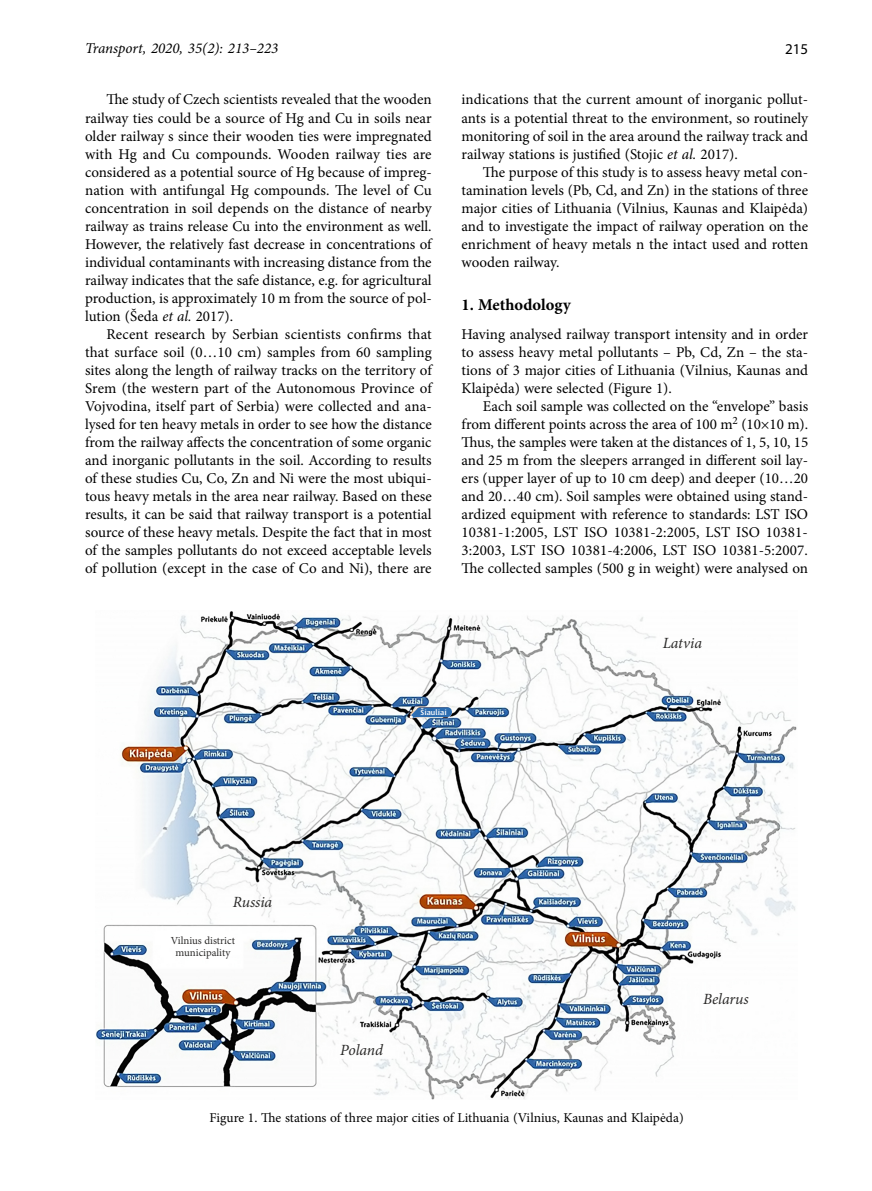
<style>
.page{position:relative;width:872px;height:1191px;background:#fff}
.page>*{position:absolute;margin:0;border:0;box-sizing:border-box;transform-origin:0 0}
.t1{font:700 16.5px "Minion Pro";letter-spacing:.005em;color:#000}
.t2{font:italic 15.6px "Minion Pro";color:#2b2a29}
.t3{font:15px/18px "Minion Pro";color:#000;text-align:justify}
.t4{font:italic 15px "Min Symb";color:#000}
.t5{font:15px "Myriad Pro";color:#000}
.t6{font:13.5px "Minion Pro";color:#000}
.t7{font:10.8px/12.5px "Minion Pro";color:#2b2a29;text-align:center}
.t8{font:600 8.25px "Leksa Sans";color:#fefefe}
.s1{font-style:italic}
</style>
<div class="page">
<img style="left:96px;top:611px;width:701px;height:488px">
<svg style="left:410px;top:706px;width:42px;height:12px"></svg>
<p class="t4" style="left:85px;top:38px;width:195px">Transport, 2020, 35(2): 213–223</p>
<p class="t5" style="left:785px;top:39px;width:25px">215</p>
<p class="t3" style="left:85px;top:91px;width:348px;text-indent:21px">The study of Czech scientists revealed that the wooden railway ties could be a source of Hg and Cu in soils near older railway s since their wooden ties were impregnated with Hg and Cu compounds. Wooden railway ties are considered as a potential source of Hg because of impreg&shy;nation with antifungal Hg compounds. The level of Cu concentration in soil depends on the distance of nearby railway as trains release Cu into the environment as well.<br>However, the relatively fast decrease in concentrations of individual contaminants with increasing distance from the railway indicates that the safe distance, e.g. for agricultural production, is approximately 10 m from the source of pol&shy;lution (Šeda <span class="s1">et al.</span> 2017).</p>
<p class="t3" style="left:85px;top:325px;width:348px;text-indent:21px">Recent research by Serbian scientists confirms that that surface soil (0…10 cm) samples from 60 sampling sites along the length of railway tracks on the territory of Srem (the western part of the Autonomous Province of Vojvodina, itself part of Serbia) were collected and ana&shy;lysed for ten heavy metals in order to see how the distance from the railway affects the concentration of some organic and inorganic pollutants in the soil. According to results of these studies Cu, Co, Zn and Ni were the most ubiqui&shy;tous heavy metals in the area near railway. Based on these results, it can be said that railway transport is a potential source of these heavy metals. Despite the fact that in most of the samples pollutants do not exceed acceptable levels of pollution (except in the case of Co and Ni), there are</p>
<p class="t3" style="left:461px;top:91px;width:348px">indications that the current amount of inorganic pollut&shy;ants is a potential threat to the environment, so routinely monitoring of soil in the area around the railway track and railway stations is justified (Stojic <span class="s1">et al.</span> 2017).</p>
<p class="t3" style="left:461px;top:163px;width:348px;text-indent:21px">The purpose of this study is to assess heavy metal con&shy;tamination levels (Pb, Cd, and Zn) in the stations of three major cities of Lithuania (Vilnius, Kaunas and Klaipėda) and to investigate the impact of railway operation on the enrichment of heavy metals n the intact used and rotten wooden railway.</p>
<p class="t1" style="left:461px;top:295px;width:111px">1. Methodology</p>
<p class="t3" style="left:461px;top:325px;width:348px">Having analysed railway transport intensity and in order to assess heavy metal pollutants – Pb, Cd, Zn – the sta&shy;tions of 3 major cities of Lithuania (Vilnius, Kaunas and Klaipėda) were selected (Figure 1).</p>
<p class="t3" style="left:461px;top:397px;width:348px;text-indent:21px">Each soil sample was collected on the “envelope” basis from different points across the area of 100 m<sup>2</sup> (10×10 m).<br>Thus, the samples were taken at the distances of 1, 5, 10, 15 and 25 m from the sleepers arranged in different soil lay&shy;ers (upper layer of up to 10 cm deep) and deeper (10…20 and 20…40 cm). Soil samples were obtained using stand&shy;ardized equipment with reference to standards: LST ISO 10381-1:2005, LST ISO 10381-2:2005, LST ISO 10381- 3:2003, LST ISO 10381-4:2006, LST ISO 10381-5:2007.<br>The collected samples (500 g in weight) were analysed on</p>
<p class="t8" style="left:420px;top:707px;width:28px">Šiauliai</p>
<p class="t2" style="left:233px;top:891px;width:41px">Russia</p>
<p class="t7" style="left:171px;top:934px;width:66px">Vilnius district municipality</p>
<p class="t2" style="left:340px;top:1039px;width:44px">Poland</p>
<p class="t2" style="left:662px;top:632px;width:41px">Latvia</p>
<p class="t2" style="left:703px;top:988px;width:47px">Belarus</p>
<p class="t6" style="left:209px;top:1109px;width:476px">Figure 1. The stations of three major cities of Lithuania (Vilnius, Kaunas and Klaipėda)</p>
</div>
